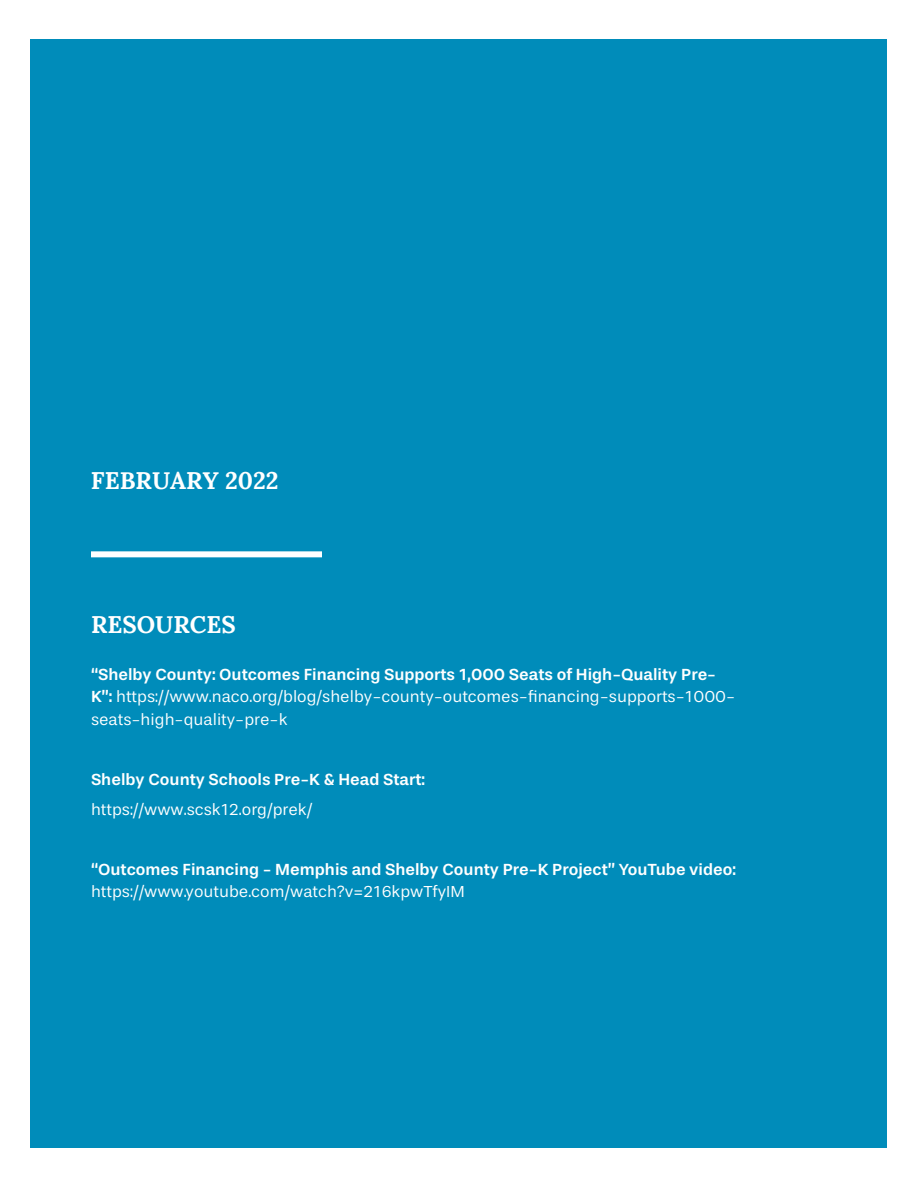
<style>
.page{position:relative;width:918px;height:1188px;background:#fff}
.page>*{position:absolute;margin:0;border:0;box-sizing:border-box;transform-origin:0 0}
.t1{font:700 24px "Lora";color:#fff}
.t2{font:16.5px/22.5px "Stevie Sans";color:#fff}
.t3{font:500 16.5px "Stevie Sans";color:#fff}
.s1{font-weight:500}
</style>
<div class="page">
<div style="left:31px;top:40px;width:856px;height:1108px;background:#008cba"></div>
<div style="left:91px;top:551px;width:231px;height:6px;background:#fff"></div>
<h1 class="t1" style="left:91px;top:460px;width:189px">FEBRUARY 2022</h1>
<h1 class="t1" style="left:91px;top:604px;width:146px">RESOURCES</h1>
<p class="t2" style="left:91px;top:663px;width:646px"><span class="s1">“Shelby County: Outcomes Financing Supports 1,000 Seats of High-Quality Pre-<br>K”:</span> https://www.naco.org/blog/shelby-county-outcomes-financing-supports-1000- seats-high-quality-pre-k</p>
<p class="t3" style="left:91px;top:769px;width:336px">Shelby County Schools Pre-K &amp; Head Start:</p>
<p class="t2" style="left:91px;top:798px;width:223px">https://www.scsk12.org/prek/</p>
<p class="t3" style="left:91px;top:859px;width:647px">“Outcomes Financing - Memphis and Shelby County Pre-K Project” YouTube video:</p>
<p class="t2" style="left:91px;top:880px;width:375px">https://www.youtube.com/watch?v=216kpwTfyIM</p>
</div>
